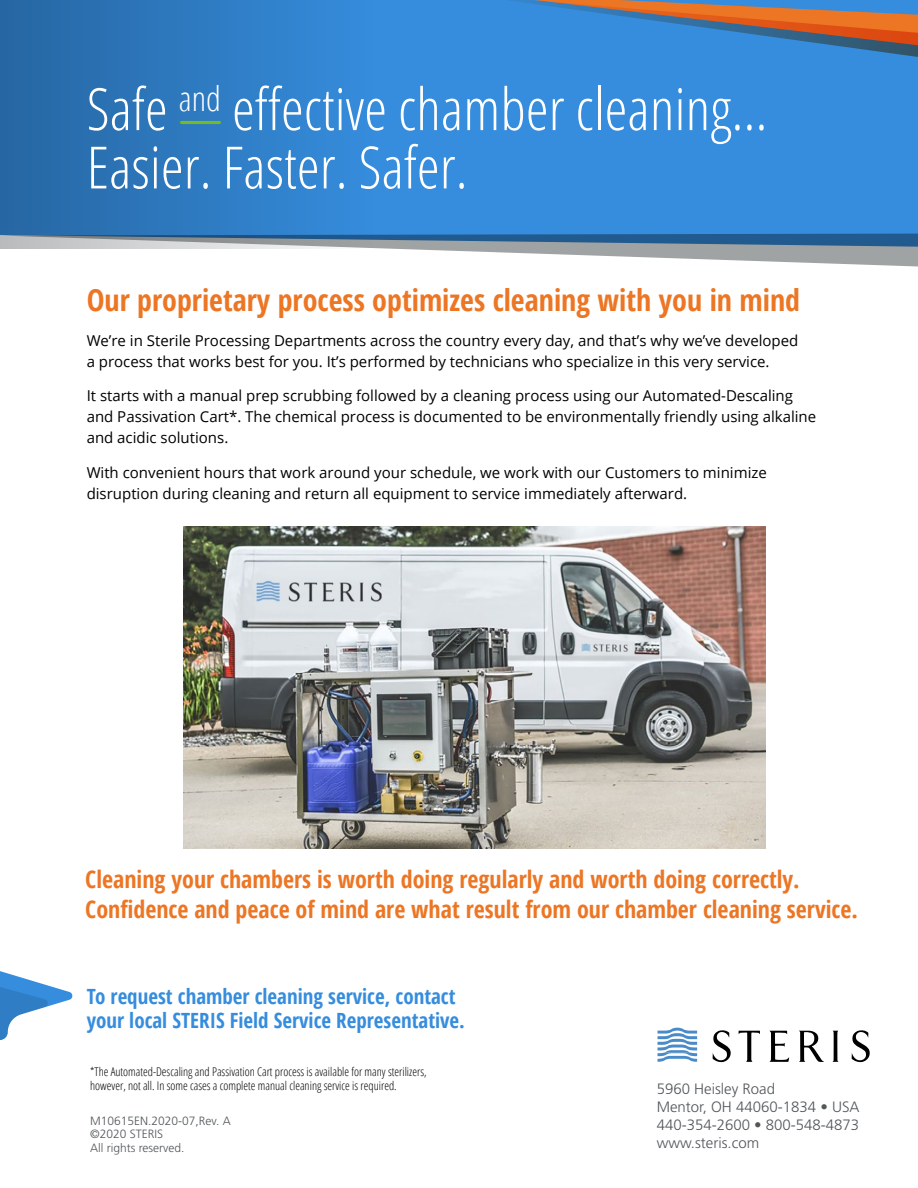
<style>
.page{position:relative;width:918px;height:1188px;background:#fff}
.page>*{position:absolute;margin:0;border:0;box-sizing:border-box;transform-origin:0 0}
.t1{font:300 condensed 58.35px/58.3px "Open Sans";color:#fff}
.t2{font:700 condensed 30px "Open Sans";color:#ec7624}
.t3{font:700 condensed 24px/30px "Open Sans";color:#ec7624}
.t4{font:700 condensed 21px/24px "Open Sans";color:#368ddd}
.t5{font:15px/21px "Open Sans";color:#000}
.t6{font:300 15px/18px "Frutiger LT Std";color:#52575a}
.t7{font:300 condensed 12px/14.4px "Open Sans";color:#000}
.t8{font:300 12px/13.5px "Frutiger LT Std";color:#52575a}
</style>
<div class="page">
<svg style="left:658px;top:1028px;width:39px;height:34px"></svg>
<svg style="left:713px;top:1030px;width:18px;height:33px"></svg>
<svg style="left:738px;top:1031px;width:22px;height:31px"></svg>
<svg style="left:769px;top:1031px;width:20px;height:31px"></svg>
<svg style="left:799px;top:1031px;width:25px;height:31px"></svg>
<svg style="left:832px;top:1031px;width:7px;height:31px"></svg>
<svg style="left:852px;top:1030px;width:18px;height:33px"></svg>
<svg style="left:0;top:971px;width:73px;height:69px"></svg>
<div style="left:377px;top:0;width:541px;height:234px;background:#368ddd"></div>
<svg style="left:1px;top:234px;width:917px;height:33px"></svg>
<svg style="left:463px;top:0;width:455px;height:59px;background:#6080a6"></svg>
<svg style="left:0;top:0;width:377px;height:248px;background:#337bbe"></svg>
<hr style="left:181px;top:121px;width:38px;height:3px;background:#74bb23">
<img style="left:183px;top:526px;width:583px;height:323px">
<h1 class="t1" style="left:87px;top:78px;width:682px">Safe <sup>and</sup> effective chamber cleaning…<br>Easier. Faster. Safer.</h1>
<h2 class="t2" style="left:87px;top:279px;width:715px">Our proprietary process optimizes cleaning with you in mind</h2>
<p class="t5" style="left:87px;top:329px;width:713px">We’re in Sterile Processing Departments across the country every day, and that’s why we’ve developed a process that works best for you. It’s performed by technicians who specialize in this very service.</p>
<p class="t5" style="left:87px;top:385px;width:731px">It starts with a manual prep scrubbing followed by a cleaning process using our Automated-Descaling and Passivation Cart*. The chemical process is documented to be environmentally friendly using alkaline and acidic solutions.</p>
<p class="t5" style="left:87px;top:461px;width:682px">With convenient hours that work around your schedule, we work with our Customers to minimize disruption during cleaning and return all equipment to service immediately afterward.</p>
<h3 class="t3" style="left:85px;top:863px;width:774px">Cleaning your chambers is worth doing regularly and worth doing correctly.<br>Confidence and peace of mind are what result from our chamber cleaning service.</h3>
<h3 class="t4" style="left:87px;top:984px;width:380px">To request chamber cleaning service, contact your local STERIS Field Service Representative.</h3>
<p class="t7" style="left:90px;top:1064px;width:338px">*The Automated-Descaling and Passivation Cart process is available for many sterilizers, however, not all. In some cases a complete manual cleaning service is required.</p>
<p class="t8" style="left:90px;top:1114px;width:142px">M10615EN.2020-07,Rev. A ©2020 STERIS<br>All rights reserved.</p>
<p class="t6" style="left:657px;top:1080px;width:204px">5960 Heisley Road<br>Mentor, OH 44060-1834 • USA<br>440-354-2600 • 800-548-4873 www.steris.com</p>
</div>
